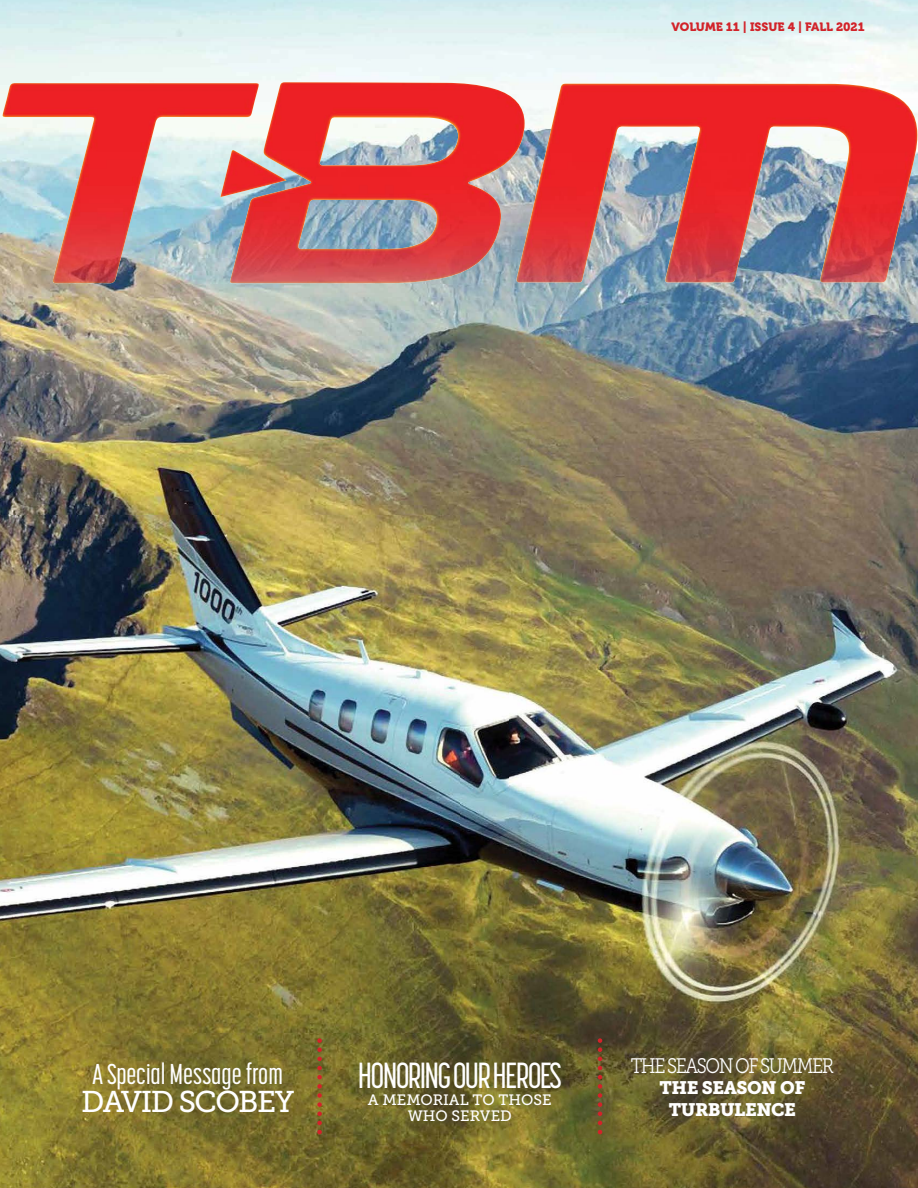
<style>
.page{position:relative;width:918px;height:1188px;background:#fff}
.page>*{position:absolute;margin:0;border:0;box-sizing:border-box;transform-origin:0 0}
.t1{font:500 36px "Korolev Compressed";letter-spacing:-.05em;color:#fff}
.t2{font:30px "Museo Slab 500";letter-spacing:-.05em;color:#fff}
.t3{font:500 28.5px "Korolev Compressed";color:#fff}
.t4{font:21px "Museo Slab 300";letter-spacing:-.08em;color:#fff;scale:.85 1}
.t5{font:18px/21.6px "Museo Slab 900";letter-spacing:-.03em;color:#fff;text-align:center}
.t6{font:15px/16.5px "Museo Slab 500";color:#fff;text-align:center}
.t7{font:12px "Museo 900";color:#d2232a}
</style>
<div class="page">
<img style="left:0;top:0;width:458px;height:1188px">
<img style="left:511px;top:113px;width:407px;height:1075px">
<img style="left:458px;top:283px;width:53px;height:905px">
<img style="left:525px;top:84px;width:392px;height:199px">
<img style="left:230px;top:82px;width:295px;height:201px">
<img style="left:3px;top:83px;width:256px;height:200px">
<img style="left:220px;top:150px;width:67px;height:47px">
<svg style="left:317px;top:1038px;width:5px;height:96px"></svg>
<svg style="left:598px;top:1038px;width:4px;height:96px"></svg>
<p class="t7" style="left:672px;top:20px;width:195px">VOLUME 11 | ISSUE 4 | FALL 2021</p>
<h3 class="t3" style="left:93px;top:1058px;width:192px">A Special Message from</h3>
<h2 class="t2" style="left:81px;top:1085px;width:214px">DAVID SCOBEY</h2>
<h1 class="t1" style="left:358px;top:1056px;width:205px">HONORING OUR HEROES</h1>
<p class="t6" style="left:368px;top:1091px;width:185px">A MEMORIAL TO THOSE<br>WHO SERVED</p>
<h3 class="t4" style="left:631px;top:1054px;width:241px">THE SEASON OF SUMMER</h3>
<p class="t5" style="left:660px;top:1077px;width:147px">THE SEASON OF<br>TURBULENCE</p>
</div>
